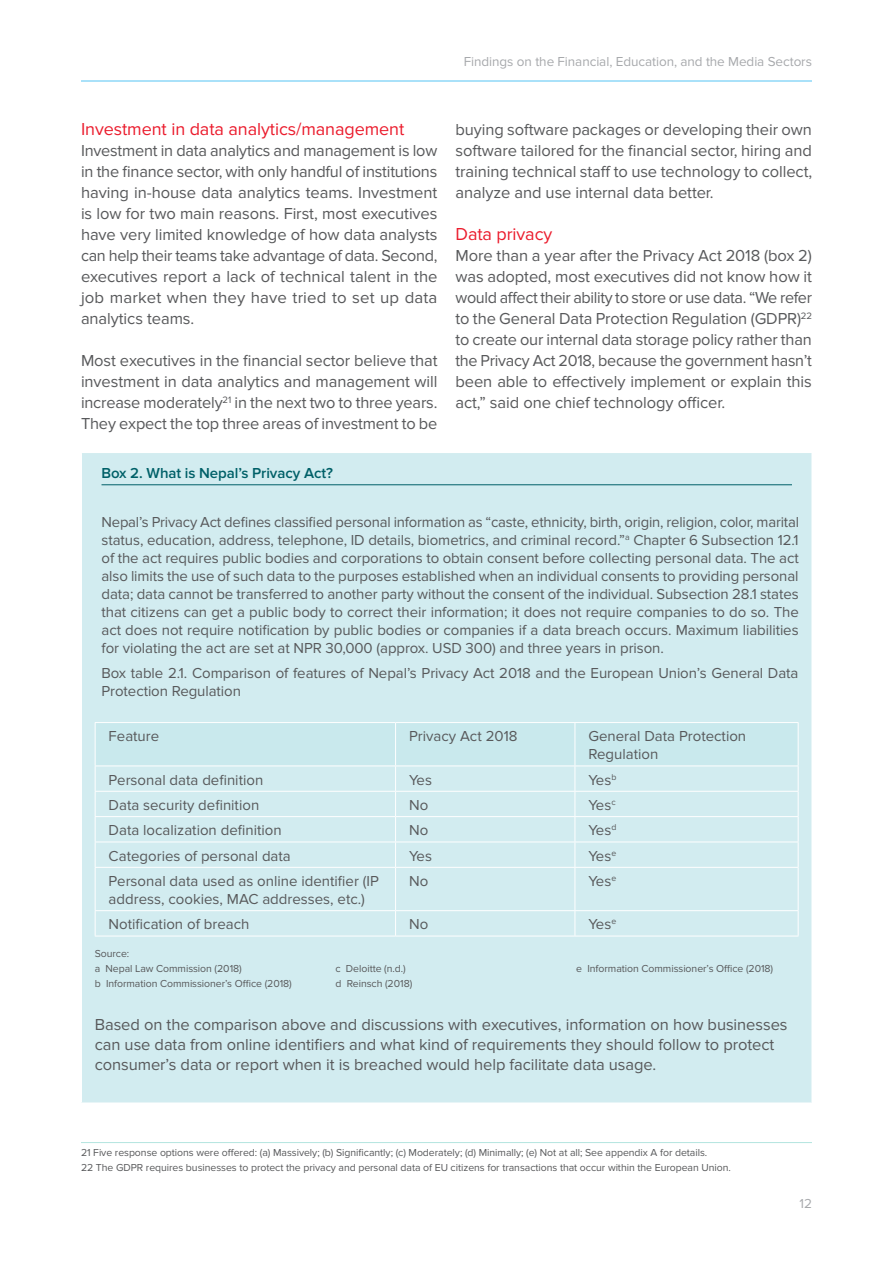
<style>
.page{position:relative;width:893px;height:1263px;background:#fff}
.page>*{position:absolute;margin:0;border:0;box-sizing:border-box;transform-origin:0 0}
.heading_3{font:18px "Proxima Nova";letter-spacing:-.005em;color:#eb1c2d}
.body{font:16.5px/21px "Proxima Nova";letter-spacing:-.005em;color:#58595b;text-align:justify}
.footnotes{font:16.5px/19.8px "Proxima Nova";letter-spacing:-.005em;color:#58595b}
.box_text{font:15px/18px "Proxima Nova";letter-spacing:-.005em;color:#58595b;text-align:justify}
.table_body{font:15px/18px "Proxima Nova";color:#58595b}
.box_title{font:600 15px "Proxima Nova";letter-spacing:-.005em;color:#006068}
.chapter_header{font:13.5px "Proxima Nova";letter-spacing:-.005em;color:#a7a9ac}
.footnotes-2{font:10.5px "Proxima Nova";letter-spacing:-.005em;color:#58595b}
</style>
<div class="page">
<hr style="left:81px;top:80px;width:731px;height:2px;background:#8ed8f8">
<div style="left:81px;top:452px;width:731px;height:651px;background:#d2ecf0"></div>
<hr style="left:81px;top:452px;width:732px;height:1px;background:#fff">
<hr style="left:81px;top:453px;width:1px;height:649px;background:#fff">
<hr style="left:811px;top:453px;width:2px;height:649px;background:#fff">
<hr style="left:81px;top:1102px;width:732px;height:2px;background:#fff">
<hr style="left:102px;top:484px;width:690px;height:1px;background:#006068">
<svg style="left:95px;top:722px;width:704px;height:145px"></svg>
<hr style="left:95px;top:867px;width:301px;height:1px;background:#fff">
<hr style="left:95px;top:868px;width:1px;height:42px;background:#fff">
<hr style="left:396px;top:867px;width:179px;height:1px;background:#fff">
<hr style="left:395px;top:868px;width:1px;height:42px;background:#fff">
<hr style="left:575px;top:867px;width:223px;height:1px;background:#fff">
<hr style="left:575px;top:868px;width:1px;height:42px;background:#fff">
<hr style="left:798px;top:868px;width:1px;height:42px;background:#fff">
<hr style="left:95px;top:910px;width:301px;height:1px;background:#fff">
<svg style="left:95px;top:911px;width:1px;height:25px"></svg>
<hr style="left:396px;top:910px;width:179px;height:1px;background:#fff">
<svg style="left:395px;top:911px;width:1px;height:25px"></svg>
<hr style="left:575px;top:910px;width:223px;height:1px;background:#fff">
<svg style="left:575px;top:911px;width:1px;height:25px"></svg>
<svg style="left:798px;top:911px;width:1px;height:25px"></svg>
<hr style="left:95px;top:936px;width:301px;height:1px;background:#fff">
<hr style="left:396px;top:936px;width:179px;height:1px;background:#fff">
<hr style="left:575px;top:936px;width:223px;height:1px;background:#fff">
<hr style="left:81px;top:1142px;width:731px;height:1px;background:#b3e5df">
<p class="chapter_header" style="left:464px;top:54px;width:350px">Findings on the Financial, Education, and the Media Sectors</p>
<p class="heading_3" style="left:81px;top:119px;width:325px">Investment in data analytics/management</p>
<p class="body" style="left:81px;top:140px;width:358px">Investment in data analytics and management is low in the finance sector, with only handful of institutions having in-house data analytics teams. Investment is low for two main reasons. First, most executives have very limited knowledge of how data analysts can help their teams take advantage of data. Second, executives report a lack of technical talent in the job market when they have tried to set up data analytics teams.</p>
<p class="body" style="left:81px;top:350px;width:358px">Most executives in the financial sector believe that investment in data analytics and management will increase moderately<sup>21</sup> in the next two to three years.<br>They expect the top three areas of investment to be</p>
<p class="body" style="left:455px;top:119px;width:358px">buying software packages or developing their own software tailored for the financial sector, hiring and training technical staff to use technology to collect, analyze and use internal data better.</p>
<p class="heading_3" style="left:455px;top:224px;width:98px">Data privacy</p>
<p class="body" style="left:455px;top:245px;width:358px">More than a year after the Privacy Act 2018 (box 2) was adopted, most executives did not know how it would affect their ability to store or use data. “We refer to the General Data Protection Regulation (GDPR)<sup>22 </sup>to create our internal data storage policy rather than the Privacy Act 2018, because the government hasn’t been able to effectively implement or explain this act,” said one chief technology officer.</p>
<p class="box_title" style="left:102px;top:464px;width:233px">Box 2. What is Nepal’s Privacy Act?</p>
<p class="box_text" style="left:102px;top:513px;width:699px">Nepal’s Privacy Act defines classified personal information as “caste, ethnicity, birth, origin, religion, color, marital status, education, address, telephone, ID details, biometrics, and criminal record.”<sup>a</sup> Chapter 6 Subsection 12.1 of the act requires public bodies and corporations to obtain consent before collecting personal data. The act also limits the use of such data to the purposes established when an individual consents to providing personal data; data cannot be transferred to another party without the consent of the individual. Subsection 28.1 states that citizens can get a public body to correct their information; it does not require companies to do so. The act does not require notification by public bodies or companies if a data breach occurs. Maximum liabilities for violating the act are set at NPR 30,000 (approx. USD 300) and three years in prison.</p>
<p class="box_text" style="left:102px;top:664px;width:698px">Box table 2.1. Comparison of features of Nepal’s Privacy Act 2018 and the European Union’s General Data<br>Protection Regulation</p>
<p class="table_body" style="left:109px;top:727px;width:52px">Feature</p>
<p class="table_body" style="left:409px;top:727px;width:110px">Privacy Act 2018</p>
<p class="table_body" style="left:588px;top:727px;width:159px">General Data Protection<br>Regulation</p>
<p class="table_body" style="left:109px;top:771px;width:156px">Personal data definition</p>
<p class="table_body" style="left:409px;top:771px;width:24px">Yes</p>
<p class="table_body" style="left:588px;top:771px;width:29px">Yes<sup>b</sup></p>
<p class="table_body" style="left:109px;top:796px;width:152px">Data security definition</p>
<p class="table_body" style="left:409px;top:796px;width:21px">No</p>
<p class="table_body" style="left:588px;top:796px;width:29px">Yes<sup>c</sup></p>
<p class="table_body" style="left:109px;top:821px;width:175px">Data localization definition</p>
<p class="table_body" style="left:409px;top:821px;width:21px">No</p>
<p class="table_body" style="left:588px;top:821px;width:29px">Yes<sup>d</sup></p>
<p class="table_body" style="left:109px;top:847px;width:184px">Categories of personal data</p>
<p class="table_body" style="left:409px;top:847px;width:24px">Yes</p>
<p class="table_body" style="left:588px;top:847px;width:29px">Yes<sup>e</sup></p>
<p class="table_body" style="left:109px;top:872px;width:272px">Personal data used as online identifier (IP address, cookies, MAC addresses, etc.)</p>
<p class="table_body" style="left:409px;top:872px;width:21px">No</p>
<p class="table_body" style="left:588px;top:872px;width:29px">Yes<sup>e</sup></p>
<p class="table_body" style="left:109px;top:915px;width:142px">Notification of breach</p>
<p class="table_body" style="left:409px;top:915px;width:21px">No</p>
<p class="table_body" style="left:588px;top:915px;width:29px">Yes<sup>e</sup></p>
<p class="footnotes-2" style="left:95px;top:947px;width:36px">Source:</p>
<p class="footnotes-2" style="left:95px;top:962px;width:149px">a Nepal Law Commission (2018)</p>
<p class="footnotes-2" style="left:95px;top:977px;width:199px">b Information Commissioner’s Office (2018)</p>
<p class="footnotes-2" style="left:335px;top:962px;width:72px">c Deloitte (n.d.)</p>
<p class="footnotes-2" style="left:335px;top:977px;width:78px">d Reinsch (2018)</p>
<p class="footnotes-2" style="left:576px;top:962px;width:198px">e Information Commissioner’s Office (2018)</p>
<p class="footnotes" style="left:95px;top:1015px;width:694px">Based on the comparison above and discussions with executives, information on how businesses can use data from online identifiers and what kind of requirements they should follow to protect consumer’s data or report when it is breached would help facilitate data usage.</p>
<p class="footnotes-2" style="left:81px;top:1146px;width:628px">21 Five response options were offered: (a) Massively; (b) Significantly; (c) Moderately; (d) Minimally; (e) Not at all; See appendix A for details.</p>
<p class="footnotes-2" style="left:81px;top:1161px;width:651px">22 The GDPR requires businesses to protect the privacy and personal data of EU citizens for transactions that occur within the European Union.</p>
<p class="chapter_header" style="left:799px;top:1195px;width:14px">12</p>
</div>
